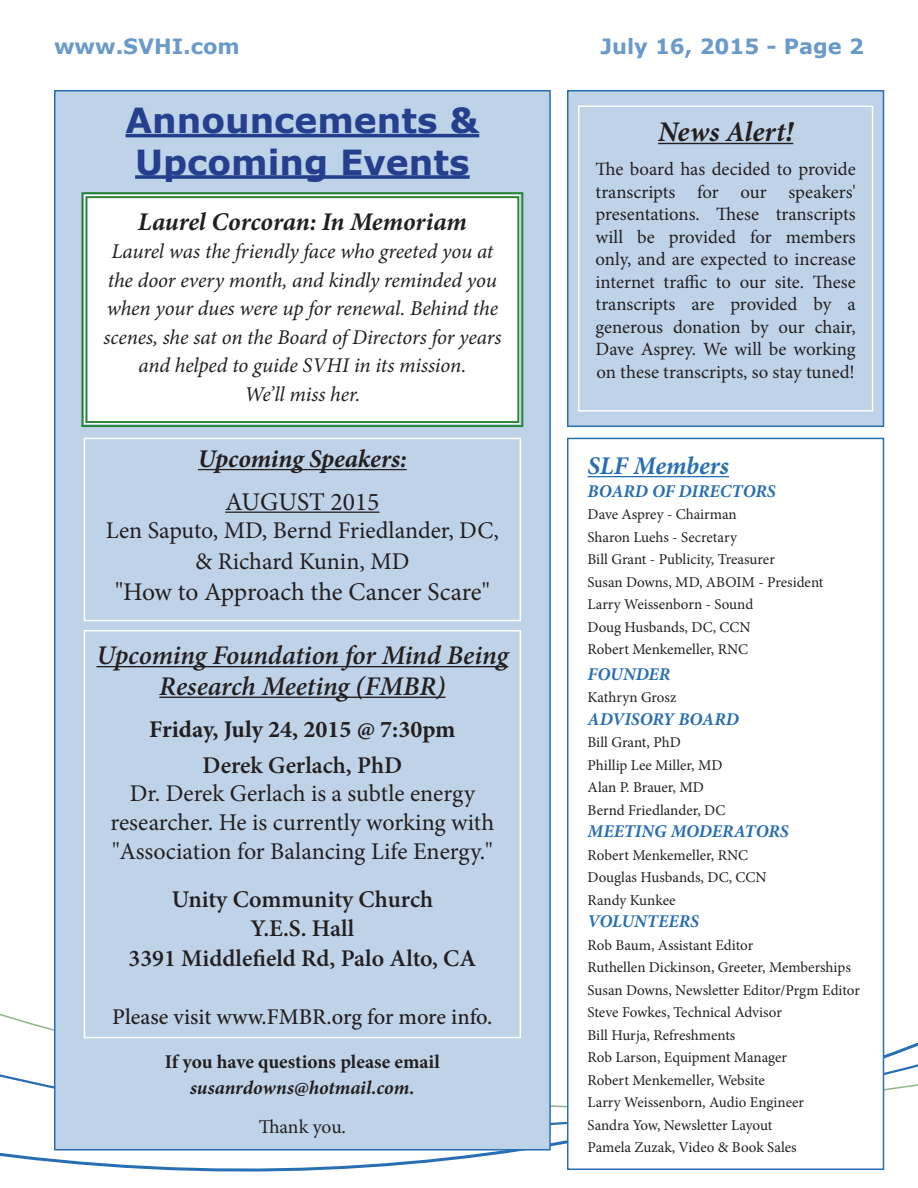
<style>
.page{position:relative;width:918px;height:1188px;background:#fff}
.page>*{position:absolute;margin:0;border:0;box-sizing:border-box;transform-origin:0 0}
.t1{font:700 34.5px "Verdana";color:#253f8e}
.t2{font:italic 700 28.5px "Minion Pro";letter-spacing:.005em;color:#231f20}
.t3{font:italic 600 27px/30.6px "Minion Pro";letter-spacing:-.005em;color:#231f20;text-align:center}
.t4{font:italic 700 25.5px "Minion Pro";letter-spacing:-.005em;color:#231f20}
.t5{font:25.5px "Minion Pro";letter-spacing:-.005em;color:#231f20}
.Paragraph_Style_2{font:italic 700 25.5px "Minion Pro";color:#286eb3}
.t6{font:24px/28.8px "Minion Pro";color:#231f20;text-align:center}
.t7{font:600 24px "Minion Pro";color:#231f20}
.t8{font:700 24px "Minion Pro";color:#231f20}
.t9{font:500 22.5px "Minion Pro";letter-spacing:-.005em;color:#231f20}
.t10{font:italic 21px/28.5px "Minion Pro";letter-spacing:-.005em;color:#231f20;text-align:center}
.t11{font:700 21px "Verdana";color:#699aca}
.t12{font:700 19.5px "Minion Pro";letter-spacing:-.005em;color:#231f20}
.t13{font:italic 700 19.5px "Minion Pro";letter-spacing:-.005em;color:#231f20}
.t14{font:19.5px "Minion Pro";letter-spacing:-.01em;color:#231f20}
.t15{font:18.75px/22.5px "Minion Pro";color:#231f20;text-align:justify}
.t16{font:italic 700 18px "Minion Pro";color:#286eb3}
.t17{font:15px "Minion Pro";color:#231f20}
</style>
<div class="page">
<svg style="left:0;top:734px;width:918px;height:438px"></svg>
<div style="left:55px;top:91px;width:495px;height:1059px;background:#bed3e8"></div>
<div style="left:568px;top:91px;width:316px;height:335px;background:#bed3e8"></div>
<div style="left:567px;top:90px;width:317px;height:337px;border:2px solid #286eb3"></div>
<hr style="left:126px;top:134px;width:353px;height:3px;background:#253f8e">
<svg style="left:135px;top:175px;width:335px;height:4px"></svg>
<hr style="left:198px;top:469px;width:209px;height:1px;background:#231f20">
<hr style="left:225px;top:512px;width:155px;height:1px;background:#231f20">
<hr style="left:658px;top:143px;width:135px;height:1px;background:#231f20">
<hr style="left:97px;top:666px;width:411px;height:1px;background:#231f20">
<hr style="left:159px;top:697px;width:287px;height:1px;background:#231f20">
<div style="left:84px;top:438px;width:437px;height:183px;border:2px solid #fff"></div>
<div style="left:578px;top:106px;width:295px;height:306px;border:2px solid #fff"></div>
<div style="left:81px;top:192px;width:443px;height:235px;background:#fff"></div>
<div style="left:85px;top:196px;width:434px;height:227px;border:2px solid #288536"></div>
<div style="left:84px;top:630px;width:437px;height:408px;border:2px solid #fff"></div>
<div style="left:568px;top:438px;width:316px;height:731px;background:#fff"></div>
<div style="left:567px;top:438px;width:317px;height:732px;border:2px solid #286eb3"></div>
<hr style="left:588px;top:476px;width:141px;height:1px;background:#286eb3">
<h3 class="t11" style="left:54px;top:31px;width:187px">www.SVHI.com</h3>
<p class="t11" style="left:600px;top:31px;width:265px">July 16, 2015 - Page 2</p>
<p class="t1" style="left:126px;top:96px;width:355px">Announcements &amp;</p>
<p class="t1" style="left:135px;top:138px;width:336px">Upcoming Events</p>
<p class="t4" style="left:138px;top:203px;width:330px">Laurel Corcoran: In Memoriam</p>
<p class="t10" style="left:103px;top:237px;width:400px">Laurel was the friendly face who greeted you at the door every month, and kindly reminded you when your dues were up for renewal. Behind the scenes, she sat on the Board of Directors for years and helped to guide SVHI in its mission.</p>
<p class="t10" style="left:244px;top:380px;width:118px">We’ll miss her.</p>
<p class="t4" style="left:198px;top:441px;width:210px">Upcoming Speakers:</p>
<p class="t5" style="left:225px;top:484px;width:156px">AUGUST 2015</p>
<p class="t6" style="left:106px;top:516px;width:394px;line-height:30.6px">Len Saputo, MD, Bernd Friedlander, DC, &amp; Richard Kunin, MD</p>
<p class="t5" style="left:115px;top:574px;width:376px">"How to Approach the Cancer Scare"</p>
<p class="t3" style="left:97px;top:640px;width:413px">Upcoming Foundation for Mind Being<br>Research Meeting (FMBR)</p>
<p class="t8" style="left:149px;top:712px;width:308px">Friday, July 24, 2015 @ 7:30pm</p>
<p class="t7" style="left:203px;top:748px;width:201px">Derek Gerlach, PhD</p>
<p class="t6" style="left:111px;top:779px;width:385px">Dr. Derek Gerlach is a subtle energy researcher. He is currently working with "Association for Balancing Life Energy."</p>
<p class="t7" style="left:172px;top:883px;width:263px">Unity Community Church</p>
<p class="t7" style="left:251px;top:912px;width:105px">Y.E.S. Hall</p>
<p class="t7" style="left:129px;top:942px;width:349px">3391 Middlefield Rd, Palo Alto, CA</p>
<p class="t9" style="left:112px;top:1002px;width:382px">Please visit www.FMBR.org for more info.</p>
<p class="t12" style="left:165px;top:1048px;width:276px">If you have questions please email</p>
<p class="t13" style="left:190px;top:1074px;width:226px">susanrdowns@hotmail.com.</p>
<p class="t14" style="left:259px;top:1114px;width:89px">Thank you.</p>
<p class="t2" style="left:658px;top:111px;width:137px">News Alert!</p>
<p class="t15" style="left:596px;top:158px;width:262px">The board has decided to provide transcripts for our speakers' presentations. These transcripts will be provided for members only, and are expected to increase internet traffic to our site. These transcripts are provided by a generous donation by our chair, Dave Asprey. We will be working on these transcripts, so stay tuned!</p>
<p class="Paragraph_Style_2" style="left:588px;top:448px;width:143px">SLF Members</p>
<p class="t16" style="left:588px;top:478px;width:190px">BOARD OF DIRECTORS</p>
<p class="t17" style="left:588px;top:504px;width:151px">Dave Asprey - Chairman</p>
<p class="t17" style="left:588px;top:527px;width:151px">Sharon Luehs - Secretary</p>
<p class="t17" style="left:588px;top:549px;width:189px">Bill Grant - Publicity, Treasurer</p>
<p class="t17" style="left:588px;top:572px;width:237px">Susan Downs, MD, ABOIM - President</p>
<p class="t17" style="left:588px;top:594px;width:167px">Larry Weissenborn - Sound</p>
<p class="t17" style="left:588px;top:617px;width:165px">Doug Husbands, DC, CCN</p>
<p class="t17" style="left:588px;top:639px;width:162px">Robert Menkemeller, RNC</p>
<p class="t16" style="left:588px;top:661px;width:84px">FOUNDER</p>
<p class="t17" style="left:588px;top:687px;width:90px">Kathryn Grosz</p>
<p class="t16" style="left:588px;top:706px;width:153px">ADVISORY BOARD</p>
<p class="t17" style="left:588px;top:732px;width:95px">Bill Grant, PhD</p>
<p class="t17" style="left:588px;top:755px;width:136px">Phillip Lee Miller, MD</p>
<p class="t17" style="left:588px;top:777px;width:118px">Alan P. Brauer, MD</p>
<p class="t17" style="left:588px;top:800px;width:139px">Bernd Friedlander, DC</p>
<p class="t16" style="left:588px;top:819px;width:203px">MEETING MODERATORS</p>
<p class="t17" style="left:588px;top:845px;width:162px">Robert Menkemeller, RNC</p>
<p class="t17" style="left:588px;top:867px;width:181px">Douglas Husbands, DC, CCN</p>
<p class="t17" style="left:588px;top:890px;width:90px">Randy Kunkee</p>
<p class="t16" style="left:588px;top:909px;width:113px">VOLUNTEERS</p>
<p class="t17" style="left:588px;top:935px;width:167px">Rob Baum, Assistant Editor</p>
<p class="t17" style="left:588px;top:957px;width:265px">Ruthellen Dickinson, Greeter, Memberships</p>
<p class="t17" style="left:588px;top:980px;width:274px">Susan Downs, Newsletter Editor/Prgm Editor</p>
<p class="t17" style="left:588px;top:1002px;width:196px">Steve Fowkes, Technical Advisor</p>
<p class="t17" style="left:588px;top:1025px;width:149px">Bill Hurja, Refreshments</p>
<p class="t17" style="left:588px;top:1047px;width:201px">Rob Larson, Equipment Manager</p>
<p class="t17" style="left:588px;top:1070px;width:179px">Robert Menkemeller, Website</p>
<p class="t17" style="left:588px;top:1092px;width:218px">Larry Weissenborn, Audio Engineer</p>
<p class="t17" style="left:588px;top:1115px;width:186px">Sandra Yow, Newsletter Layout</p>
<p class="t17" style="left:588px;top:1137px;width:211px">Pamela Zuzak, Video &amp; Book Sales</p>
</div>
